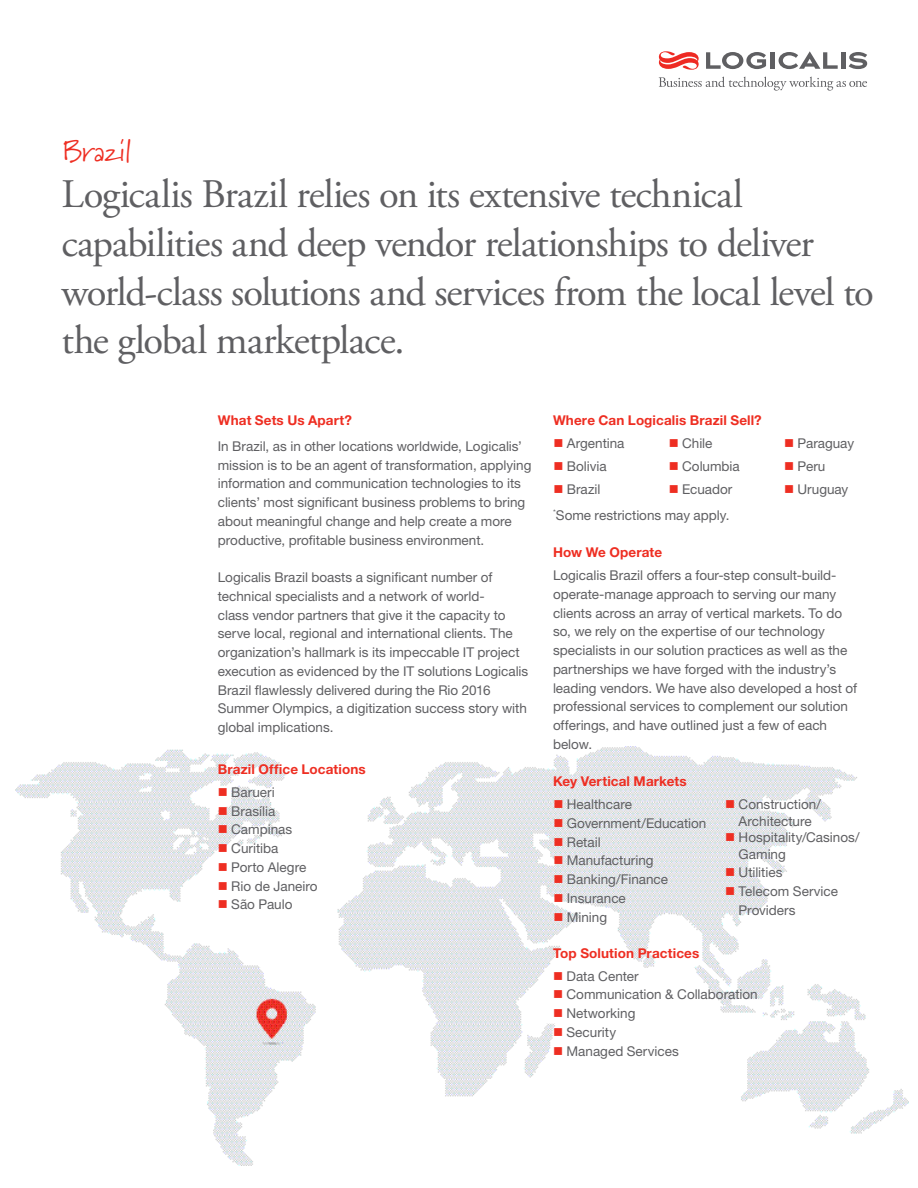
<style>
.page{position:relative;width:918px;height:1188px;background:#fff}
.page>*{position:absolute;margin:0;border:0;box-sizing:border-box;transform-origin:0 0}
.subhead{font:40.5px/48.6px "Adobe Garamond Pro";letter-spacing:-.025em;color:#5f5f62}
.t1{font:30px "Marydale";letter-spacing:-.005em;color:#ee2e22}
.t2{font:13.5px/18.8px "Helvetica Neue LT Std";color:#5f5f62}
.t3{font:700 13.5px "Helvetica Neue LT Std";letter-spacing:.01em;color:#ee2e22}
</style>
<div class="page">
<img style="left:15px;top:747px;width:893px;height:418px">
<svg style="left:659px;top:77px;width:208px;height:14px"></svg>
<hr style="left:771px;top:52px;width:4px;height:17px;background:#5f5f62">
<hr style="left:841px;top:52px;width:4px;height:17px;background:#5f5f62">
<svg style="left:706px;top:52px;width:60px;height:17px"></svg>
<svg style="left:779px;top:51px;width:59px;height:18px"></svg>
<svg style="left:849px;top:52px;width:18px;height:17px"></svg>
<svg style="left:659px;top:51px;width:40px;height:19px"></svg>
<svg style="left:219px;top:788px;width:8px;height:8px"></svg>
<svg style="left:219px;top:807px;width:8px;height:8px"></svg>
<svg style="left:219px;top:826px;width:8px;height:7px"></svg>
<svg style="left:219px;top:844px;width:8px;height:8px"></svg>
<svg style="left:219px;top:863px;width:8px;height:8px"></svg>
<svg style="left:219px;top:882px;width:8px;height:8px"></svg>
<svg style="left:219px;top:901px;width:8px;height:7px"></svg>
<svg style="left:554px;top:972px;width:8px;height:8px"></svg>
<svg style="left:554px;top:991px;width:8px;height:8px"></svg>
<svg style="left:554px;top:1009px;width:8px;height:8px"></svg>
<svg style="left:554px;top:1028px;width:8px;height:8px"></svg>
<svg style="left:554px;top:1047px;width:8px;height:8px"></svg>
<svg style="left:554px;top:800px;width:8px;height:8px"></svg>
<svg style="left:554px;top:819px;width:8px;height:8px"></svg>
<svg style="left:554px;top:838px;width:8px;height:8px"></svg>
<svg style="left:554px;top:856px;width:8px;height:8px"></svg>
<svg style="left:554px;top:875px;width:8px;height:8px"></svg>
<svg style="left:554px;top:894px;width:8px;height:8px"></svg>
<svg style="left:554px;top:913px;width:8px;height:8px"></svg>
<svg style="left:726px;top:800px;width:8px;height:8px"></svg>
<svg style="left:726px;top:833px;width:8px;height:8px"></svg>
<svg style="left:726px;top:868px;width:8px;height:8px"></svg>
<svg style="left:726px;top:887px;width:8px;height:8px"></svg>
<p class="t1" style="left:63px;top:133px;width:70px">Brazil</p>
<p class="subhead" style="left:62px;top:172px;width:814px">Logicalis Brazil relies on its extensive technical capabilities and deep vendor relationships to deliver world-class solutions and services from the local level to the global marketplace.</p>
<p class="t3" style="left:218px;top:412px;width:136px">What Sets Us Apart?</p>
<p class="t2" style="left:218px;top:437px;width:315px">In Brazil, as in other locations worldwide, Logicalis’ mission is to be an agent of transformation, applying information and communication technologies to its clients’ most significant business problems to bring about meaningful change and help create a more productive, profitable business environment.</p>
<p class="t2" style="left:218px;top:568px;width:312px">Logicalis Brazil boasts a significant number of technical specialists and a network of world-<br>class vendor partners that give it the capacity to serve local, regional and international clients. The organization’s hallmark is its impeccable IT project execution as evidenced by the IT solutions Logicalis Brazil flawlessly delivered during the Rio 2016<br>Summer Olympics, a digitization success story with global implications.</p>
<p class="t3" style="left:218px;top:761px;width:150px">Brazil Office Locations</p>
<p class="t2" style="left:231px;top:783px;width:45px">Barueri</p>
<p class="t2" style="left:231px;top:801px;width:46px">Brasília</p>
<p class="t2" style="left:231px;top:820px;width:62px">Campinas</p>
<p class="t2" style="left:231px;top:839px;width:48px">Curitiba</p>
<p class="t2" style="left:231px;top:858px;width:77px">Porto Alegre</p>
<p class="t2" style="left:231px;top:876px;width:88px">Rio de Janeiro</p>
<p class="t2" style="left:231px;top:895px;width:63px">São Paulo</p>
<p class="t3" style="left:553px;top:412px;width:210px">Where Can Logicalis Brazil Sell?</p>
<p class="t2" style="left:567px;top:433px;width:59px">Argentina</p>
<p class="t2" style="left:567px;top:456px;width:41px">Bolivia</p>
<p class="t2" style="left:567px;top:479px;width:35px">Brazil</p>
<p class="t2" style="left:682px;top:433px;width:32px">Chile</p>
<p class="t2" style="left:682px;top:456px;width:59px">Columbia</p>
<p class="t2" style="left:682px;top:479px;width:52px">Ecuador</p>
<p class="t2" style="left:798px;top:433px;width:58px">Paraguay</p>
<p class="t2" style="left:798px;top:456px;width:29px">Peru</p>
<p class="t2" style="left:798px;top:479px;width:52px">Uruguay</p>
<p class="t2" style="left:553px;top:505px;width:178px"><sup>*</sup>Some restrictions may apply.</p>
<p class="t3" style="left:553px;top:544px;width:111px">How We Operate</p>
<p class="t2" style="left:553px;top:566px;width:306px">Logicalis Brazil offers a four-step consult-build&shy;operate-manage approach to serving our many clients across an array of vertical markets. To do so, we rely on the expertise of our technology specialists in our solution practices as well as the partnerships we have forged with the industry’s leading vendors. We have also developed a host of professional services to complement our solution offerings, and have outlined just a few of each below.</p>
<p class="t3" style="left:553px;top:773px;width:135px">Key Vertical Markets</p>
<p class="t2" style="left:567px;top:795px;width:67px">Healthcare</p>
<p class="t2" style="left:567px;top:813px;width:141px">Government/Education</p>
<p class="t2" style="left:567px;top:832px;width:35px">Retail</p>
<p class="t2" style="left:567px;top:851px;width:88px">Manufacturing</p>
<p class="t2" style="left:567px;top:870px;width:103px">Banking/Finance</p>
<p class="t2" style="left:567px;top:888px;width:61px">Insurance</p>
<p class="t2" style="left:567px;top:907px;width:42px">Mining</p>
<p class="t2" style="left:739px;top:796px;width:84px;line-height:16.5px">Construction/<br>Architecture</p>
<p class="t2" style="left:739px;top:829px;width:122px;line-height:16.5px">Hospitality/Casinos/<br>Gaming</p>
<p class="t2" style="left:739px;top:863px;width:45px">Utilities</p>
<p class="t2" style="left:739px;top:882px;width:101px">Telecom Service<br>Providers</p>
<p class="t3" style="left:553px;top:945px;width:148px">Top Solution Practices</p>
<p class="t2" style="left:567px;top:966px;width:74px">Data Center</p>
<p class="t2" style="left:567px;top:985px;width:193px">Communication &amp; Collaboration</p>
<p class="t2" style="left:567px;top:1004px;width:70px">Networking</p>
<p class="t2" style="left:567px;top:1023px;width:51px">Security</p>
<p class="t2" style="left:567px;top:1041px;width:114px">Managed Services</p>
</div>
